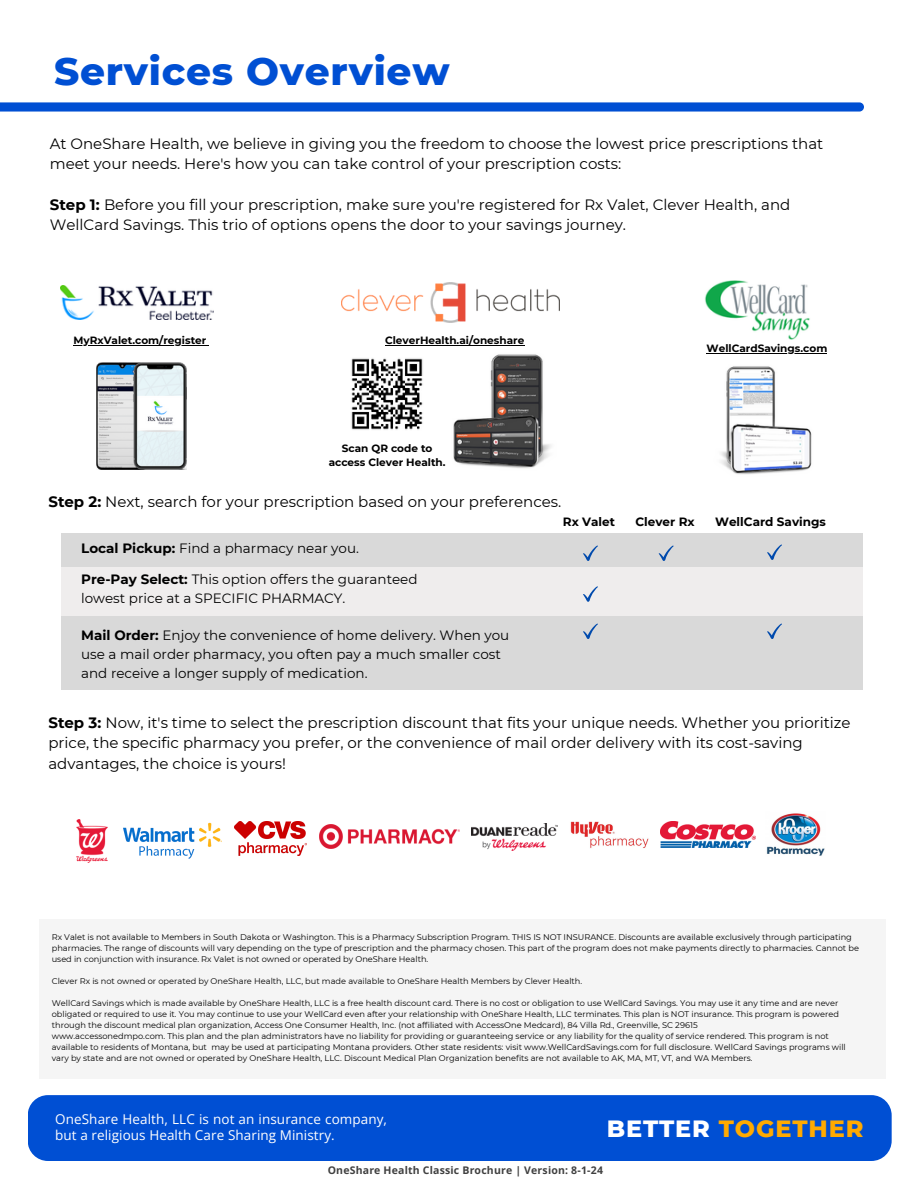
<style>
.page{position:relative;width:918px;height:1188px;background:#fff}
.page>*{position:absolute;margin:0;border:0;box-sizing:border-box;transform-origin:0 0}
.t1{font:800 39px "Montserrat";letter-spacing:.02em;color:#004fd3}
.t2{font:800 24px "Montserrat";letter-spacing:.035em;color:#fa0}
.t3{font:15px/20.2px "Montserrat";color:#000}
.t4{font:13.5px/19.2px "Montserrat";color:#000}
.t5{font:13.5px/15.8px "Open Sans";letter-spacing:.005em;color:#fff}
.t6{font:700 12px "Montserrat";color:#000}
.t7{font:700 10.5px/14px "Montserrat";color:#000;text-align:center}
.t8{font:700 10.5px "Open Sans";letter-spacing:.02em;color:#404040}
.t9{font:8.25px/10.9px "Montserrat";color:#000}
.s1{font-weight:700}
.s2{color:#fff}
</style>
<div class="page">
<svg style="left:0;top:102px;width:864px;height:10px;background:#165ed6"></svg>
<div style="left:28px;top:1095px;width:864px;height:66px;background:#004fd3;border-radius:20px"></div>
<img style="left:60px;top:286px;width:153px;height:34px">
<hr style="left:74px;top:345px;width:132px;height:1px;background:#000">
<img style="left:97px;top:363px;width:90px;height:107px">
<img style="left:453px;top:354px;width:98px;height:114px">
<img style="left:351px;top:358px;width:72px;height:72px">
<img style="left:341px;top:283px;width:218px;height:39px">
<img style="left:705px;top:280px;width:105px;height:60px">
<hr style="left:707px;top:353px;width:120px;height:1px;background:#000">
<img style="left:721px;top:366px;width:91px;height:109px">
<div style="left:61px;top:534px;width:802px;height:156px;background:#d9d9d9"></div>
<div style="left:61px;top:567px;width:802px;height:49px;background:#efeded"></div>
<svg style="left:583px;top:545px;width:15px;height:16px"></svg>
<svg style="left:583px;top:586px;width:15px;height:16px"></svg>
<svg style="left:583px;top:623px;width:15px;height:16px"></svg>
<svg style="left:659px;top:545px;width:14px;height:16px"></svg>
<svg style="left:767px;top:544px;width:15px;height:16px"></svg>
<svg style="left:767px;top:623px;width:15px;height:16px"></svg>
<img style="left:76px;top:819px;width:32px;height:44px">
<img style="left:123px;top:822px;width:98px;height:37px">
<img style="left:234px;top:821px;width:72px;height:35px">
<img style="left:319px;top:824px;width:141px;height:24px">
<img style="left:472px;top:823px;width:85px;height:27px">
<img style="left:570px;top:821px;width:79px;height:27px">
<img style="left:661px;top:822px;width:94px;height:26px">
<img style="left:766px;top:813px;width:59px;height:43px">
<div style="left:39px;top:919px;width:846px;height:159px;background:#f5f5f5"></div>
<hr style="left:385px;top:345px;width:139px;height:1px;background:#000">
<h3 class="t1" style="left:54px;top:48px;width:397px">Services Overview</h3>
<p class="t3" style="left:50px;top:134px;width:775px">At OneShare Health, we believe in giving you the freedom to choose the lowest price prescriptions that meet your needs. Here's how you can take control of your prescription costs:</p>
<h6 class="t3" style="left:50px;top:194px;width:742px"><span class="s1">Step 1:</span> Before you fill your prescription, make sure you're registered for Rx Valet, Clever Health, and<br>WellCard Savings. This trio of options opens the door to your savings journey.</h6>
<p class="t7" style="left:74px;top:333px;width:134px">MyRxValet.com/register</p>
<p class="t7" style="left:385px;top:333px;width:141px">CleverHealth.ai/oneshare</p>
<h6 class="t7" style="left:329px;top:441px;width:118px">Scan QR code to access Clever Health.</h6>
<h5 class="t3" style="left:48px;top:491px;width:515px"><span class="s1">Step 2:</span> Next, search for your prescription based on your preferences.</h5>
<p class="t7" style="left:707px;top:342px;width:122px">WellCardSavings.com</p>
<h3 class="t6" style="left:563px;top:514px;width:54px">Rx Valet</h3>
<h3 class="t6" style="left:635px;top:514px;width:61px">Clever Rx</h3>
<h3 class="t6" style="left:715px;top:514px;width:112px">WellCard Savings</h3>
<p class="t4" style="left:81px;top:538px;width:279px"><span class="s1">Local Pickup:</span> Find a pharmacy near you.</p>
<p class="t4" style="left:81px;top:569px;width:338px"><span class="s1">Pre-Pay Select:</span> This option offers the guaranteed lowest price at a SPECIFIC PHARMACY.</p>
<p class="t4" style="left:81px;top:625px;width:430px"><span class="s1">Mail Order:</span> Enjoy the convenience of home delivery. When you use a mail order pharmacy, you often pay a much smaller cost and receive a longer supply of medication.</p>
<h3 class="t3" style="left:48px;top:713px;width:804px"><span class="s1">Step 3:</span> Now, it's time to select the prescription discount that fits your unique needs. Whether you prioritize price, the specific pharmacy you prefer, or the convenience of mail order delivery with its cost-saving advantages, the choice is yours!</h3>
<p class="t9" style="left:52px;top:932px;width:809px">Rx Valet is not available to Members in South Dakota or Washington. This is a Pharmacy Subscription Program. THIS IS NOT INSURANCE. Discounts are available exclusively through participating pharmacies. The range of discounts will vary depending on the type of prescription and the pharmacy chosen. This part of the program does not make payments directly to pharmacies. Cannot be used in conjunction with insurance. Rx Valet is not owned or operated by OneShare Health.</p>
<p class="t9" style="left:52px;top:976px;width:532px">Clever Rx is not owned or operated by OneShare Health, LLC, but made available to OneShare Health Members by Clever Health.</p>
<p class="t9" style="left:52px;top:998px;width:789px;text-align:justify">WellCard Savings which is made available by OneShare Health, LLC is a free health discount card. There is no cost or obligation to use WellCard Savings. You may use it any time and are never obligated or required to use it. You may continue to use your WellCard even after your relationship with OneShare Health, LLC terminates. This plan is NOT insurance. This program is powered through the discount medical plan organization, Access One Consumer Health, Inc. (not affiliated with AccessOne Medcard), 84 Villa Rd., Greenville, SC 29615</p>
<p class="t9" style="left:52px;top:1031px;width:796px">www.accessonedmpo.com. This plan and the plan administrators have no liability for providing or guaranteeing service or any liability for the quality of service rendered. This program is not available to residents of Montana, but may be used at participating Montana providers. Other state residents: visit www.WellCardSavings.com for full disclosure. WellCard Savings programs will vary by state and are not owned or operated by OneShare Health, LLC. Discount Medical Plan Organization benefits are not available to AK, MA, MT, VT, and WA Members.</p>
<h3 class="t5" style="left:55px;top:1111px;width:333px">OneShare Health, LLC is not an insurance company, but a religious Health Care Sharing Ministry.</h3>
<h1 class="t2" style="left:607px;top:1114px;width:258px"><span class="s2">BETTER</span> TOGETHER</h1>
<p class="t8" style="left:328px;top:1163px;width:277px">OneShare Health Classic Brochure | Version: 8-1-24</p>
</div>
